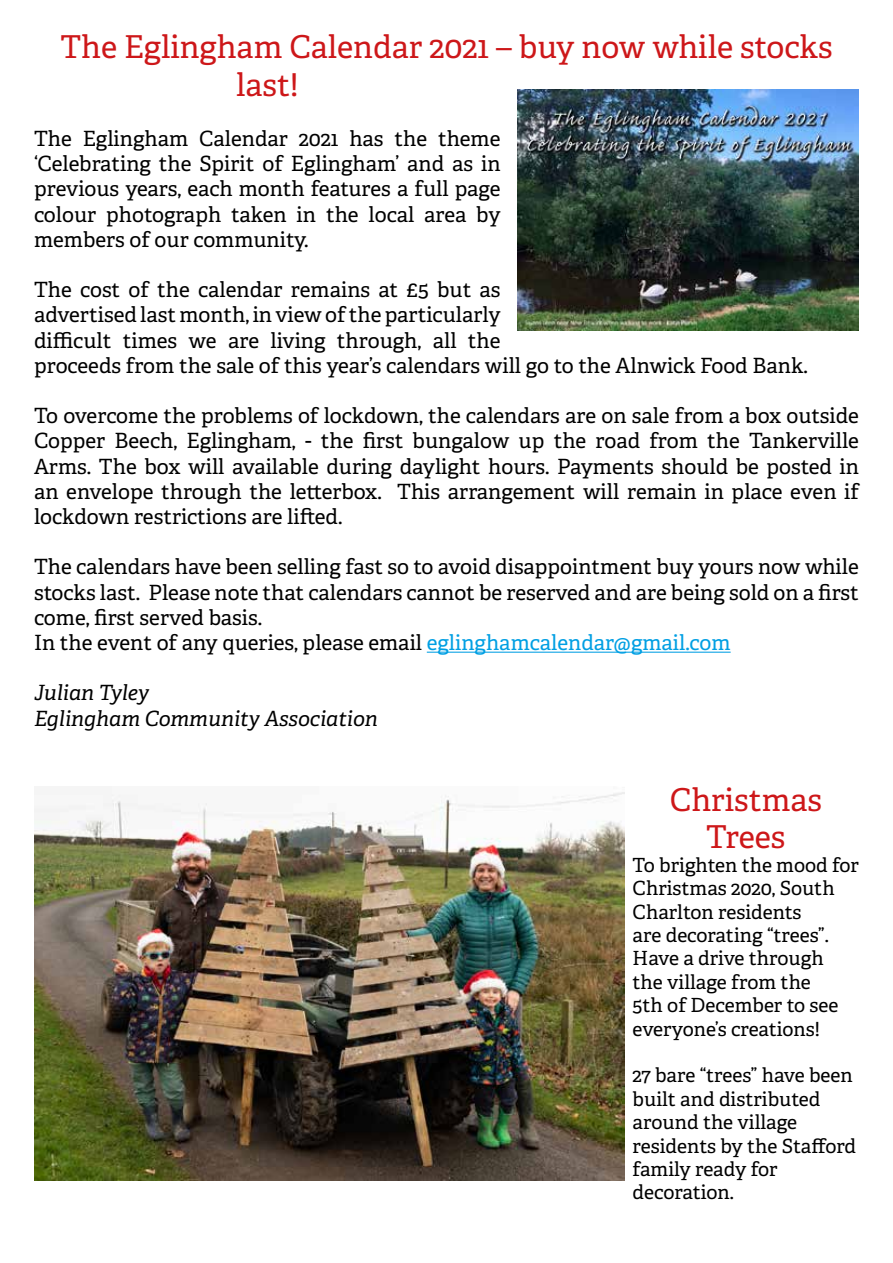
<style>
.page{position:relative;width:893px;height:1263px;background:#fff}
.page>*{position:absolute;margin:0;border:0;box-sizing:border-box;transform-origin:0 0}
.t1{font:31.5px/37.8px "Adelle";color:#cd1719}
.t2{font:21px/25.2px "Adelle";color:#000;text-align:justify}
.t3{font:italic 21px/25.2px "Adelle";color:#000}
.t4{font:19.5px/23.4px "Adelle";color:#000}
.s1{color:#009fe3}
</style>
<div class="page">
<hr style="left:427px;top:652px;width:304px;height:1px;background:#009fe3">
<img style="left:518px;top:89px;width:341px;height:242px">
<img style="left:34px;top:792px;width:590px;height:388px">
<h1 class="t1" style="left:236px;top:26px;width:598px;text-indent:-176px">The Eglingham Calendar 2021 – buy now while stocks last!</h1>
<p class="t2" style="left:34px;top:125px;width:468px">The Eglingham Calendar 2021 has the theme ‘Celebrating the Spirit of Eglingham’ and as in previous years, each month features a full page colour photograph taken in the local area by members of our community.</p>
<p class="t2" style="left:34px;top:276px;width:775px;text-align:left">The cost of the calendar remains at £5 but as<br>advertised last month, in view of the particularly<br>difficult times we are living through, all the<br>proceeds from the sale of this year’s calendars will go to the Alnwick Food Bank.</p>
<p class="t2" style="left:34px;top:402px;width:826px">To overcome the problems of lockdown, the calendars are on sale from a box outside Copper Beech, Eglingham, - the first bungalow up the road from the Tankerville Arms. The box will available during daylight hours. Payments should be posted in an envelope through the letterbox. This arrangement will remain in place even if lockdown restrictions are lifted.</p>
<p class="t2" style="left:34px;top:553px;width:826px;text-align:left">The calendars have been selling fast so to avoid disappointment buy yours now while stocks last. Please note that calendars cannot be reserved and are being sold on a first come, first served basis.<br>In the event of any queries, please email <span class="s1">eglinghamcalendar@gmail.com</span></p>
<p class="t3" style="left:34px;top:679px;width:345px">Julian Tyley<br>Eglingham Community Association</p>
<h1 class="t1" style="left:670px;top:779px;width:154px;text-align:center">Christmas<br>Trees</h1>
<p class="t4" style="left:633px;top:852px;width:228px">To brighten the mood for<br>Christmas 2020, South<br>Charlton residents<br>are decorating “trees”.<br>Have a drive through<br>the village from the<br>5th of December to see everyone’s creations!</p>
<p class="t4" style="left:633px;top:1063px;width:225px">27 bare “trees” have been built and distributed around the village residents by the Stafford family ready for decoration.</p>
</div>
